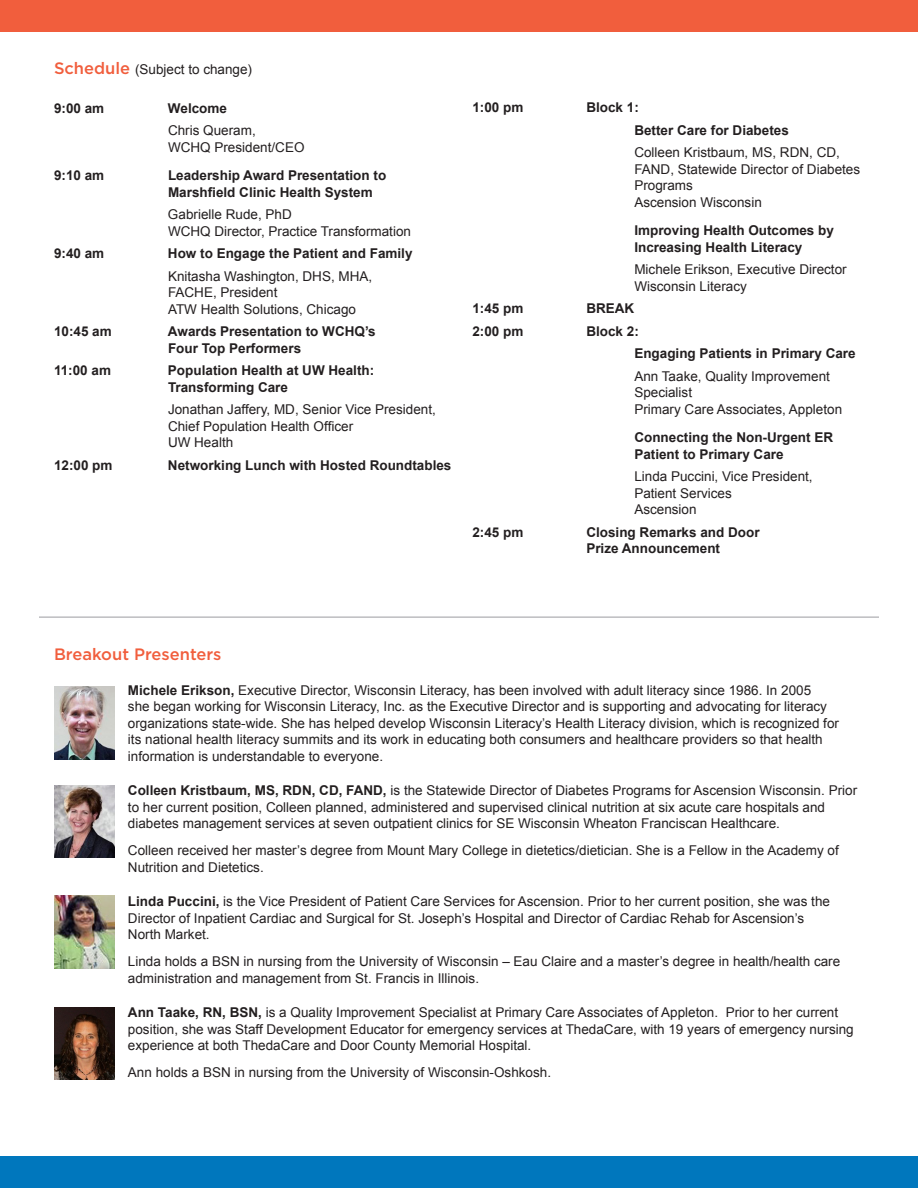
<style>
.page{position:relative;width:918px;height:1188px;background:#fff}
.page>*{position:absolute;margin:0;border:0;box-sizing:border-box;transform-origin:0 0}
.t1{font:500 16.5px "Gotham";color:#f15e3d}
.t2{font:13.5px/16.5px "Arial";color:#231f20}
.t3{font:700 13.5px/16.5px "Arial";color:#231f20}
.s1{font-family:"Gotham";font-weight:500;font-size:16.5px;color:#f15e3d}
.s2{font-weight:700}
.s3{font-weight:400}
</style>
<div class="page">
<div style="left:0;top:0;width:918px;height:32px;background:#f15e3d"></div>
<div style="left:0;top:1156px;width:918px;height:32px;background:#0077bd"></div>
<img style="left:54px;top:687px;width:60px;height:72px">
<img style="left:54px;top:785px;width:60px;height:73px">
<img style="left:54px;top:896px;width:60px;height:72px">
<img style="left:54px;top:1008px;width:60px;height:72px">
<hr style="left:39px;top:616px;width:840px;height:2px;background:#bcbdc0">
<p class="t2" style="left:54px;top:61px;width:200px"><span class="s1">Schedule</span> (Subject to change)</p>
<p class="t3" style="left:54px;top:100px;width:52px">9:00 am</p>
<p class="t2" style="left:168px;top:97px;width:89px;line-height:22.5px"><span class="s2">Welcome<br></span>Chris Queram,</p>
<p class="t2" style="left:168px;top:139px;width:138px">WCHQ President/CEO</p>
<p class="t3" style="left:54px;top:167px;width:52px">9:10 am</p>
<p class="t3" style="left:168px;top:167px;width:220px">Leadership Award Presentation to<br>Marshfield Clinic Health System</p>
<p class="t2" style="left:168px;top:206px;width:245px">Gabrielle Rude, PhD<br>WCHQ Director, Practice Transformation</p>
<p class="t3" style="left:54px;top:245px;width:52px">9:40 am</p>
<p class="t3" style="left:168px;top:242px;width:246px;line-height:22.5px">How to Engage the Patient and Family<br><span class="s3">Knitasha Washington, DHS, MHA,</span></p>
<p class="t2" style="left:168px;top:284px;width:190px">FACHE, President<br>ATW Health Solutions, Chicago</p>
<p class="t3" style="left:168px;top:323px;width:209px">Awards Presentation to WCHQ’s<br>Four Top Performers</p>
<p class="t3" style="left:54px;top:362px;width:59px">11:00 am</p>
<p class="t3" style="left:168px;top:362px;width:208px">Population Health at UW Health:<br>Transforming Care</p>
<p class="t2" style="left:168px;top:401px;width:269px">Jonathan Jaffery, MD, Senior Vice President,<br>Chief Population Health Officer<br>UW Health</p>
<p class="t3" style="left:54px;top:457px;width:60px">12:00 pm</p>
<p class="t3" style="left:168px;top:457px;width:285px">Networking Lunch with Hosted Roundtables</p>
<p class="t3" style="left:472px;top:99px;width:53px">1:00 pm</p>
<p class="t3" style="left:634px;top:96px;width:207px;line-height:22.5px;text-indent:-48px">Block 1:<br>Better Care for Diabetes<br><span class="s3">Colleen Kristbaum, MS, RDN, CD,</span></p>
<p class="t2" style="left:634px;top:161px;width:227px">FAND, Statewide Director of Diabetes<br>Programs<br>Ascension Wisconsin</p>
<p class="t3" style="left:634px;top:222px;width:201px">Improving Health Outcomes by<br>Increasing Health Literacy</p>
<p class="t2" style="left:634px;top:261px;width:214px">Michele Erikson, Executive Director<br>Wisconsin Literacy</p>
<p class="t3" style="left:472px;top:300px;width:53px">1:45 pm</p>
<p class="t3" style="left:586px;top:300px;width:49px">BREAK</p>
<p class="t3" style="left:472px;top:323px;width:53px">2:00 pm</p>
<p class="t3" style="left:634px;top:320px;width:223px;line-height:22.5px;text-indent:-48px">Block 2:<br>Engaging Patients in Primary Care<br><span class="s3">Ann Taake, Quality Improvement</span></p>
<p class="t2" style="left:634px;top:384px;width:209px">Specialist<br>Primary Care Associates, Appleton</p>
<p class="t3" style="left:634px;top:429px;width:200px">Connecting the Non-Urgent ER<br>Patient to Primary Care</p>
<p class="t2" style="left:634px;top:468px;width:180px">Linda Puccini, Vice President,<br>Patient Services<br>Ascension</p>
<p class="t3" style="left:472px;top:524px;width:53px">2:45 pm</p>
<p class="t3" style="left:586px;top:524px;width:175px">Closing Remarks and Door<br>Prize Announcement</p>
<p class="t1" style="left:54px;top:645px;width:169px">Breakout Presenters</p>
<p class="t2" style="left:128px;top:682px;width:713px"><span class="s2">Michele Erikson,</span> Executive Director, Wisconsin Literacy, has been involved with adult literacy since 1986. In 2005<br>she began working for Wisconsin Literacy, Inc. as the Executive Director and is supporting and advocating for literacy organizations state-wide. She has helped develop Wisconsin Literacy’s Health Literacy division, which is recognized for its national health literacy summits and its work in educating both consumers and healthcare providers so that health information is understandable to everyone.</p>
<p class="t2" style="left:128px;top:783px;width:731px"><span class="s2">Colleen Kristbaum, MS, RDN, CD, FAND,</span> is the Statewide Director of Diabetes Programs for Ascension Wisconsin. Prior to her current position, Colleen planned, administered and supervised clinical nutrition at six acute care hospitals and diabetes management services at seven outpatient clinics for SE Wisconsin Wheaton Franciscan Healthcare.</p>
<p class="t2" style="left:128px;top:843px;width:712px">Colleen received her master’s degree from Mount Mary College in dietetics/dietician. She is a Fellow in the Academy of<br>Nutrition and Dietetics.</p>
<p class="t2" style="left:128px;top:894px;width:704px"><span class="s2">Linda Puccini,</span> is the Vice President of Patient Care Services for Ascension. Prior to her current position, she was the<br>Director of Inpatient Cardiac and Surgical for St. Joseph’s Hospital and Director of Cardiac Rehab for Ascension’s<br>North Market.</p>
<p class="t2" style="left:128px;top:954px;width:714px">Linda holds a BSN in nursing from the University of Wisconsin – Eau Claire and a master’s degree in health/health care administration and management from St. Francis in Illinois.</p>
<p class="t2" style="left:128px;top:1005px;width:727px"><span class="s2">Ann Taake, RN, BSN,</span> is a Quality Improvement Specialist at Primary Care Associates of Appleton. Prior to her current position, she was Staff Development Educator for emergency services at ThedaCare, with 19 years of emergency nursing experience at both ThedaCare and Door County Memorial Hospital.</p>
<p class="t2" style="left:128px;top:1065px;width:425px">Ann holds a BSN in nursing from the University of Wisconsin-Oshkosh.</p>
</div>
